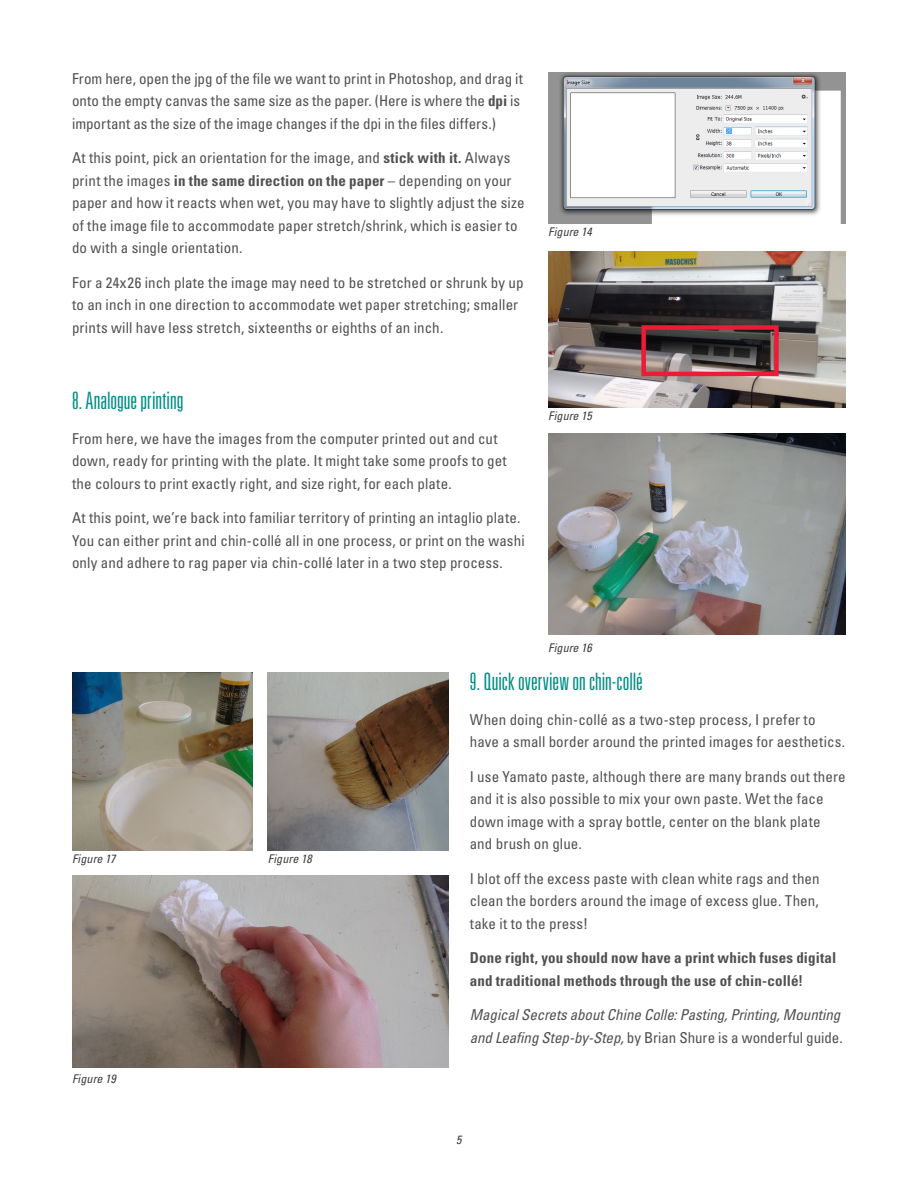
<style>
.page{position:relative;width:918px;height:1188px;background:#fff}
.page>*{position:absolute;margin:0;border:0;box-sizing:border-box;transform-origin:0 0}
.heading4{font:300 ultra-condensed 24px "Univers LT Std";color:#008e85}
.body{font:condensed 15px/22.5px "Univers LT Std";letter-spacing:.01em;color:#515153}
.body-2{font:italic condensed 15px/22.5px "Univers LT Std";color:#515153}
.body-3{font:700 condensed 15px/22.5px "Univers LT Std";letter-spacing:.01em;color:#515153}
.t1{font:italic condensed 12px "Univers LT Std";letter-spacing:.015em;color:#3e3e3f}
.s1{font-weight:700}
.s2{font-style:normal}
</style>
<div class="page">
<img style="left:548px;top:73px;width:298px;height:151px">
<img style="left:548px;top:252px;width:298px;height:155px">
<div style="left:641px;top:325px;width:138px;height:51px;border:4px solid #ed1a38"></div>
<img style="left:548px;top:433px;width:298px;height:201px">
<img style="left:72px;top:673px;width:180px;height:177px">
<img style="left:268px;top:673px;width:180px;height:177px">
<img style="left:72px;top:876px;width:376px;height:191px">
<p class="body" style="left:72px;top:67px;width:453px">From here, open the jpg of the file we want to print in Photoshop, and drag it onto the empty canvas the same size as the paper. (Here is where the <span class="s1">dpi</span> is important as the size of the image changes if the dpi in the files differs.)</p>
<p class="body" style="left:72px;top:146px;width:454px">At this point, pick an orientation for the image, and <span class="s1">stick with it.</span> Always print the images <span class="s1">in the same direction on the paper</span> – depending on your paper and how it reacts when wet, you may have to slightly adjust the size of the image file to accommodate paper stretch/shrink, which is easier to do with a single orientation.</p>
<p class="body" style="left:72px;top:271px;width:453px">For a 24x26 inch plate the image may need to be stretched or shrunk by up to an inch in one direction to accommodate wet paper stretching; smaller prints will have less stretch, sixteenths or eighths of an inch.</p>
<p class="heading4" style="left:72px;top:388px;width:113px">8. Analogue printing</p>
<p class="body" style="left:72px;top:427px;width:436px">From here, we have the images from the computer printed out and cut down, ready for printing with the plate. It might take some proofs to get the colours to print exactly right, and size right, for each plate.</p>
<p class="body" style="left:72px;top:507px;width:454px">At this point, we’re back into familiar territory of printing an intaglio plate.<br>You can either print and chin-collé all in one process, or print on the washi only and adhere to rag paper via chin-collé later in a two step process.</p>
<p class="t1" style="left:548px;top:224px;width:45px">Figure 14</p>
<p class="t1" style="left:548px;top:408px;width:45px">Figure 15</p>
<p class="t1" style="left:548px;top:640px;width:45px">Figure 16</p>
<p class="t1" style="left:72px;top:851px;width:45px">Figure 17</p>
<p class="t1" style="left:268px;top:851px;width:45px">Figure 18</p>
<p class="t1" style="left:72px;top:1071px;width:45px">Figure 19</p>
<p class="heading4" style="left:470px;top:669px;width:175px">9. Quick overview on chin-collé</p>
<p class="body" style="left:470px;top:708px;width:377px">When doing chin-collé as a two-step process, I prefer to have a small border around the printed images for aesthetics.</p>
<p class="body" style="left:470px;top:765px;width:378px">I use Yamato paste, although there are many brands out there and it is also possible to mix your own paste. Wet the face down image with a spray bottle, center on the blank plate and brush on glue.</p>
<p class="body" style="left:470px;top:867px;width:351px;text-align:justify">I blot off the excess paste with clean white rags and then clean the borders around the image of excess glue. Then, take it to the press!</p>
<p class="body-3" style="left:470px;top:946px;width:368px">Done right, you should now have a print which fuses digital and traditional methods through the use of chin-collé!</p>
<p class="body-2" style="left:470px;top:1003px;width:374px">Magical Secrets about Chine Colle: Pasting, Printing, Mounting and Leafing Step-by-Step, <span class="s2">by Brian Shure is a wonderful guide.</span></p>
<p class="t1" style="left:456px;top:1132px;width:7px">5</p>
</div>
